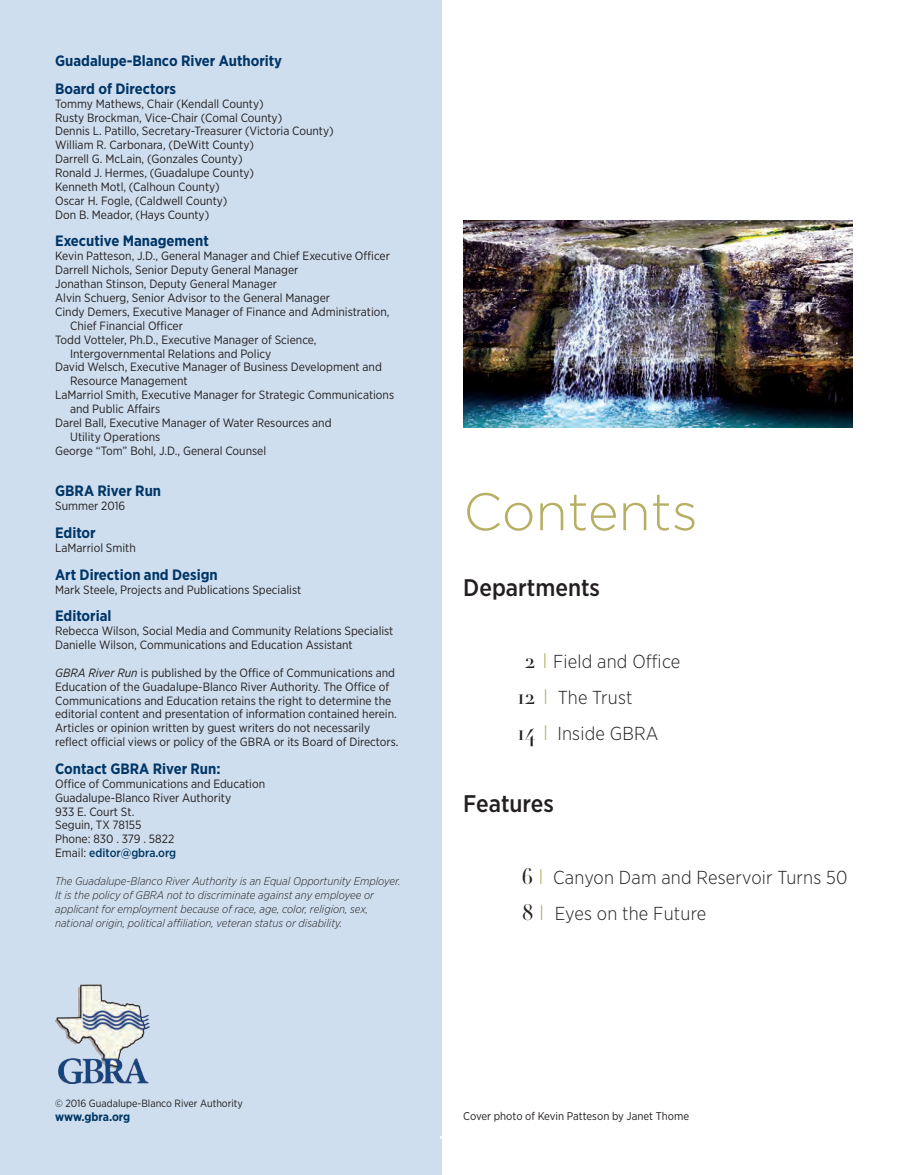
<style>
.page{position:relative;width:905px;height:1175px;background:#fff}
.page>*{position:absolute;margin:0;border:0;box-sizing:border-box;transform-origin:0 0}
.t1{font:300 52.5px "Gotham";color:#b6af64}
.t2{font:500 24px "Gotham Narrow";color:#231f20}
.t3{font:300 18.75px "Gotham Narrow";letter-spacing:.01em;color:#231f20}
.t4{font:700 15px "Gotham Narrow";color:#003667}
.t5{font:900 15px "Gotham";color:#fff}
.t6{font:12px/13.8px "Gotham Narrow";color:#231f20}
.t7{font:500 12px "Gotham Narrow";color:#003863}
.t8{font:700 12px "Gotham Narrow";letter-spacing:-.01em;color:#003863}
.t9{font:italic 300 11.25px/13.8px "Gotham Narrow";color:#231f20}
.t10{font:11.25px "Gotham Narrow";color:#231f20}
.t11{font:10.5px "Gotham Narrow";color:#231f20}
.s1{font-style:italic}
.s2{font-weight:400;color:#231f20}
.s3{font-family:"High Tower Text";font-weight:400;font-size:24px;color:#fff}
.s4{font-family:"HTF Didot M42";font-weight:500;font-size:22.5px}
.s5{font-size:21px;color:#b6af64}
</style>
<div class="page">
<div style="left:0;top:0;width:441px;height:1174px;background:#cedeee"></div>
<img style="left:463px;top:221px;width:389px;height:206px">
<img style="left:56px;top:984px;width:93px;height:99px">
<p class="t4" style="left:55px;top:51px;width:228px">Guadalupe-Blanco River Authority</p>
<p class="t4" style="left:55px;top:79px;width:122px">Board of Directors</p>
<p class="t6" style="left:55px;top:96px;width:210px">Tommy Mathews, Chair (Kendall County)</p>
<p class="t6" style="left:55px;top:110px;width:228px">Rusty Brockman, Vice-Chair (Comal County)</p>
<p class="t6" style="left:55px;top:124px;width:280px">Dennis L. Patillo, Secretary-Treasurer (Victoria County)</p>
<p class="t6" style="left:55px;top:138px;width:200px">William R. Carbonara, (DeWitt County)</p>
<p class="t6" style="left:55px;top:152px;width:189px">Darrell G. McLain, (Gonzales County)</p>
<p class="t6" style="left:55px;top:166px;width:200px">Ronald J. Hermes, (Guadalupe County)</p>
<p class="t6" style="left:55px;top:179px;width:166px">Kenneth Motl, (Calhoun County)</p>
<p class="t6" style="left:55px;top:193px;width:174px">Oscar H. Fogle, (Caldwell County)</p>
<p class="t6" style="left:55px;top:207px;width:156px">Don B. Meador, (Hays County)</p>
<p class="t4" style="left:55px;top:231px;width:155px">Executive Management</p>
<p class="t6" style="left:55px;top:249px;width:336px">Kevin Patteson, J.D., General Manager and Chief Executive Officer</p>
<p class="t6" style="left:55px;top:263px;width:245px">Darrell Nichols, Senior Deputy General Manager</p>
<p class="t6" style="left:55px;top:277px;width:223px">Jonathan Stinson, Deputy General Manager</p>
<p class="t6" style="left:55px;top:291px;width:276px">Alvin Schuerg, Senior Advisor to the General Manager</p>
<p class="t6" style="left:70px;top:304px;width:321px;text-indent:-15px">Cindy Demers, Executive Manager of Finance and Administration,<br>Chief Financial Officer</p>
<p class="t6" style="left:70px;top:332px;width:248px;text-indent:-15px">Todd Votteler, Ph.D., Executive Manager of Science,<br>Intergovernmental Relations and Policy</p>
<p class="t6" style="left:70px;top:360px;width:313px;text-indent:-15px">David Welsch, Executive Manager of Business Development and<br>Resource Management</p>
<p class="t6" style="left:70px;top:388px;width:325px;text-indent:-15px">LaMarriol Smith, Executive Manager for Strategic Communications and Public Affairs</p>
<p class="t6" style="left:55px;top:415px;width:278px">Darel Ball, Executive Manager of Water Resources and</p>
<p class="t6" style="left:70px;top:429px;width:92px">Utility Operations</p>
<p class="t6" style="left:55px;top:443px;width:212px">George “Tom” Bohl, J.D., General Counsel</p>
<p class="t4" style="left:55px;top:481px;width:107px">GBRA River Run</p>
<p class="t6" style="left:55px;top:499px;width:72px">Summer 2016</p>
<p class="t4" style="left:55px;top:523px;width:42px">Editor</p>
<p class="t6" style="left:55px;top:540px;width:82px">LaMarriol Smith</p>
<p class="t4" style="left:55px;top:564px;width:164px">Art Direction and Design</p>
<p class="t6" style="left:55px;top:582px;width:247px">Mark Steele, Projects and Publications Specialist</p>
<p class="t4" style="left:55px;top:606px;width:58px">Editorial</p>
<p class="t6" style="left:55px;top:624px;width:340px">Rebecca Wilson, Social Media and Community Relations Specialist</p>
<p class="t6" style="left:55px;top:637px;width:299px">Danielle Wilson, Communications and Education Assistant</p>
<p class="t6" style="left:55px;top:665px;width:345px"><span class="s1">GBRA River Run</span> is published by the Office of Communications and Education of the Guadalupe-Blanco River Authority. The Office of Communications and Education retains the right to determine the editorial content and presentation of information contained herein.<br>Articles or opinion written by guest writers do not necessarily reflect official views or policy of the GBRA or its Board of Directors.</p>
<p class="t4" style="left:55px;top:759px;width:167px">Contact GBRA River Run:</p>
<p class="t6" style="left:55px;top:776px;width:211px">Office of Communications and Education</p>
<p class="t6" style="left:55px;top:790px;width:177px">Guadalupe-Blanco River Authority</p>
<p class="t6" style="left:55px;top:804px;width:81px">933 E. Court St.</p>
<p class="t6" style="left:55px;top:818px;width:88px">Seguin, TX 78155</p>
<p class="t6" style="left:55px;top:832px;width:121px">Phone: 830 . 379 . 5822</p>
<p class="t7" style="left:55px;top:845px;width:123px"><span class="s2">Email:</span> editor@gbra.org</p>
<p class="t9" style="left:55px;top:873px;width:347px">The Guadalupe-Blanco River Authority is an Equal Opportunity Employer.<br>It is the policy of GBRA not to discriminate against any employee or applicant for employment because of race, age, color, religion, sex, national origin, political affiliation, veteran status or disability.</p>
<p class="t1" style="left:463px;top:478px;width:236px">Contents</p>
<p class="t2" style="left:463px;top:572px;width:138px">Departments</p>
<p class="t3" style="left:517px;top:650px;width:164px"><span class="s3">1</span><span class="s4">2</span> <span class="s5">I</span> Field and Office</p>
<p class="t3" style="left:517px;top:686px;width:117px"><span class="s4">12</span> <span class="s5">I</span> The Trust</p>
<p class="t3" style="left:517px;top:722px;width:143px"><span class="s4">14</span> <span class="s5">I</span> Inside GBRA</p>
<p class="t2" style="left:463px;top:788px;width:92px">Features</p>
<p class="t3" style="left:521px;top:866px;width:327px"><span class="s4">6</span> <span class="s5">I</span> Canyon Dam and Reservoir Turns 50</p>
<p class="t3" style="left:522px;top:902px;width:186px"><span class="s4">8</span> <span class="s5">I</span> Eyes on the Future</p>
<p class="t11" style="left:55px;top:1096px;width:189px">© 2016 Guadalupe-Blanco River Authority</p>
<p class="t8" style="left:55px;top:1109px;width:77px">www.gbra.org</p>
<p class="t5" style="left:440px;top:1129px;width:8px">1</p>
<p class="t10" style="left:463px;top:1109px;width:227px">Cover photo of Kevin Patteson by Janet Thome</p>
</div>
